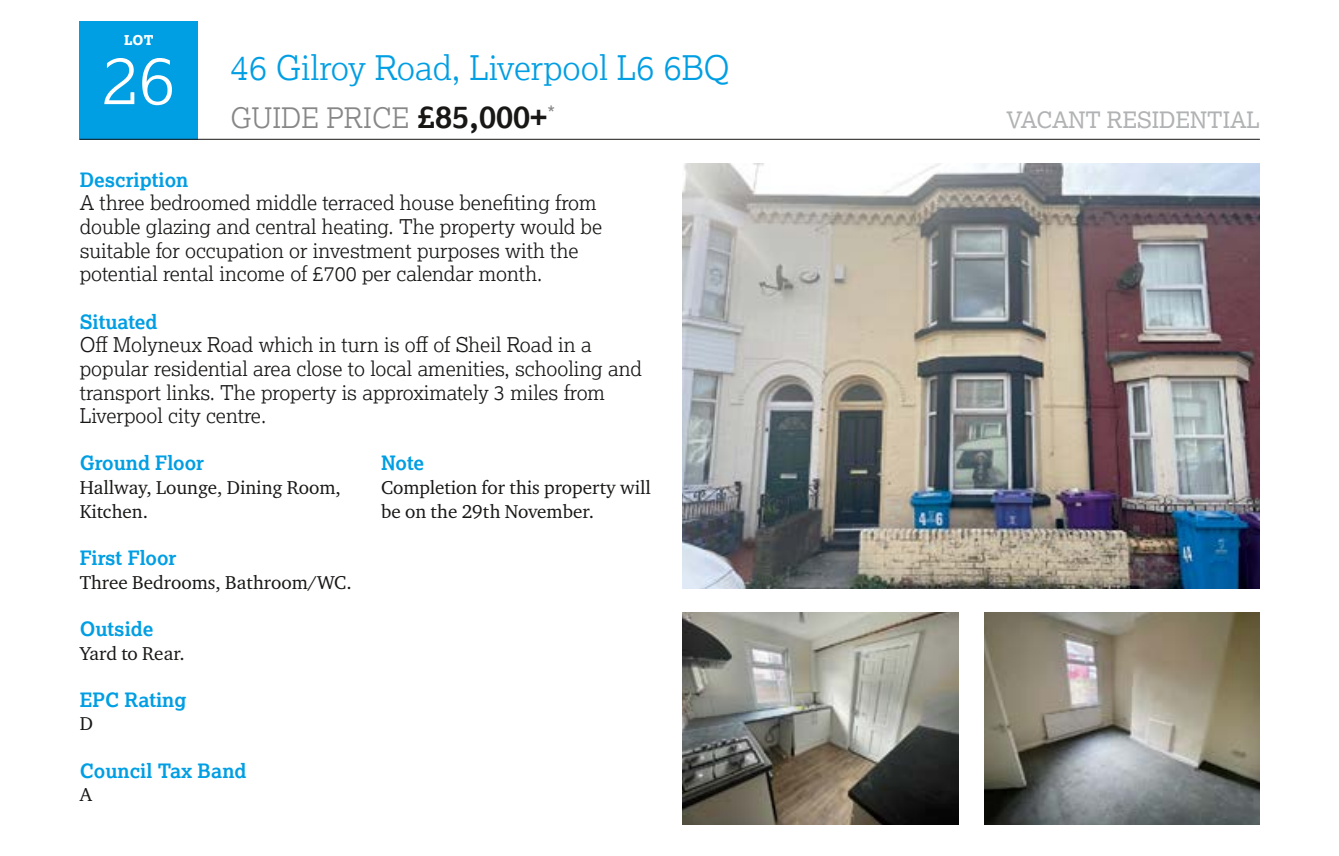
<style>
.page{position:relative;width:1339px;height:856px;background:#fff}
.page>*{position:absolute;margin:0;border:0;box-sizing:border-box;transform-origin:0 0}
.t1{font:300 67.5px "Lexia";color:#fff}
.t2{font:300 33.75px "Lexia";color:#009ee3}
.t3{font:300 28.12px "Lexia";color:#868786}
.t4{font:22.5px "Lexia";color:#b1b2b3}
.t5{font:300 20.25px/23.6px "Lexia";color:#181716}
.t6{font:20.25px "Lexia";color:#868786}
.t7{font:700 19.8px "Lexia";color:#009ee3}
.t8{font:19.12px/23.6px "Charter ITC Pro";color:#181716}
.t9{font:800 13.5px "Lexia";color:#fff}
.s1{font-weight:700;font-size:31.5px;color:#181716}
</style>
<div class="page">
<div style="left:80px;top:21px;width:118px;height:119px;background:#009ee3"></div>
<hr style="left:80px;top:139px;width:1180px;height:1px;background:#181716">
<img style="left:682px;top:612px;width:276px;height:213px">
<img style="left:984px;top:612px;width:276px;height:213px">
<img style="left:682px;top:163px;width:578px;height:425px">
<p class="t9" style="left:124px;top:31px;width:31px">LOT</p>
<h1 class="t1" style="left:103px;top:37px;width:74px">26</h1>
<h2 class="t2" style="left:230px;top:47px;width:501px">46 Gilroy Road, Liverpool L6 6BQ</h2>
<h3 class="t3" style="left:230px;top:100px;width:318px">GUIDE PRICE <span class="s1">£85,000+</span></h3>
<p class="t4" style="left:1006px;top:105px;width:255px">VACANT RESIDENTIAL</p>
<p class="t6" style="left:547px;top:101px;width:9px">*</p>
<p class="t7" style="left:80px;top:167px;width:110px">Description</p>
<p class="t5" style="left:80px;top:191px;width:524px">A three bedroomed middle terraced house benefiting from double glazing and central heating. The property would be suitable for occupation or investment purposes with the potential rental income of £700 per calendar month.</p>
<p class="t7" style="left:80px;top:309px;width:79px">Situated</p>
<p class="t5" style="left:80px;top:332px;width:564px">Off Molyneux Road which in turn is off of Sheil Road in a popular residential area close to local amenities, schooling and transport links. The property is approximately 3 miles from Liverpool city centre.</p>
<p class="t7" style="left:80px;top:451px;width:126px">Ground Floor</p>
<p class="t8" style="left:80px;top:475px;width:263px">Hallway, Lounge, Dining Room,<br>Kitchen.</p>
<p class="t7" style="left:80px;top:545px;width:98px">First Floor</p>
<p class="t8" style="left:80px;top:570px;width:273px">Three Bedrooms, Bathroom/WC.</p>
<p class="t7" style="left:80px;top:616px;width:75px">Outside</p>
<p class="t8" style="left:80px;top:641px;width:107px">Yard to Rear.</p>
<p class="t7" style="left:80px;top:687px;width:108px">EPC Rating</p>
<p class="t8" style="left:80px;top:711px;width:15px">D</p>
<p class="t7" style="left:80px;top:758px;width:168px">Council Tax Band</p>
<p class="t8" style="left:80px;top:782px;width:14px">A</p>
<p class="t7" style="left:381px;top:451px;width:44px">Note</p>
<p class="t8" style="left:381px;top:475px;width:271px">Completion for this property will be on the 29th November.</p>
</div>
